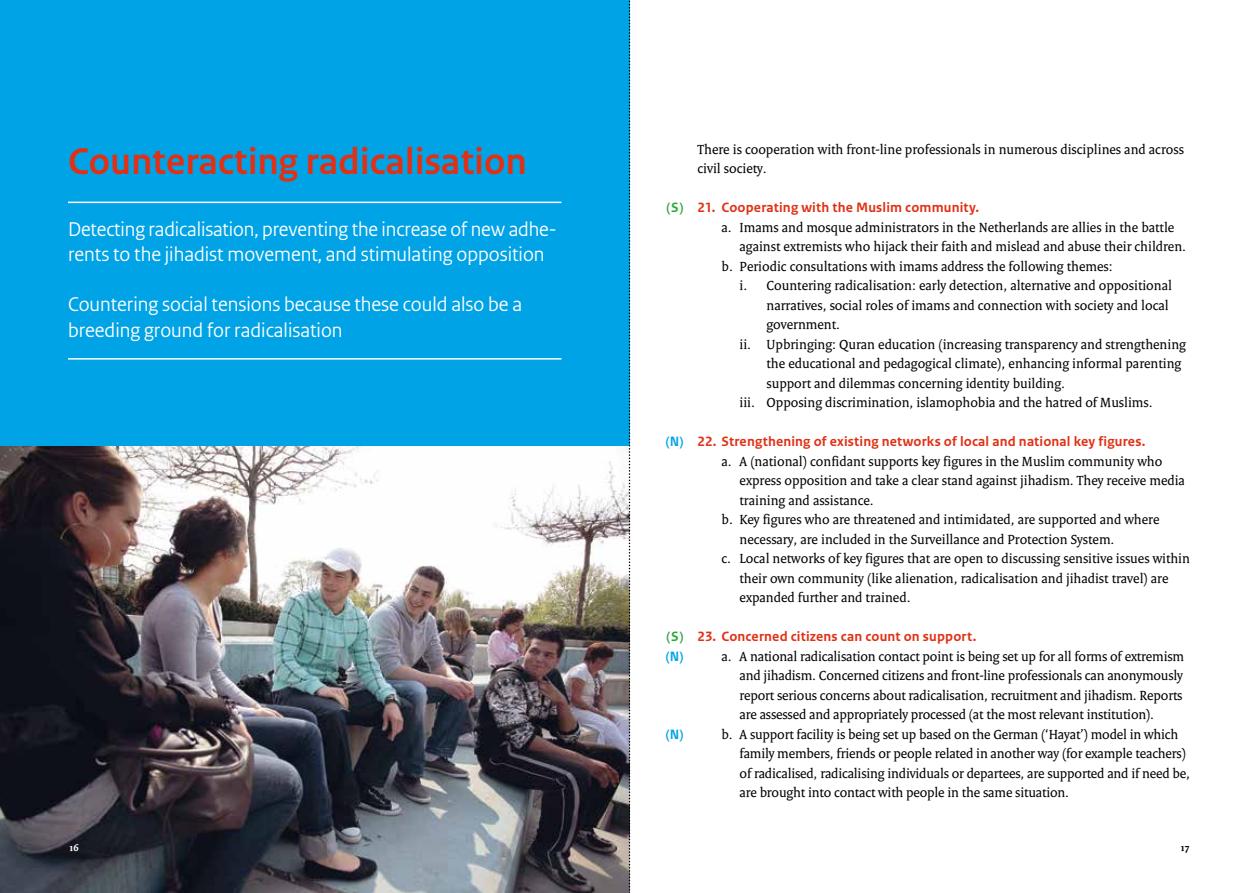
<style>
.page{position:relative;width:1259px;height:893px;background:#fff}
.page>*{position:absolute;margin:0;border:0;box-sizing:border-box;transform-origin:0 0}
.t1{font:700 39px "Rijksoverheid Sans Heading";letter-spacing:.01em;color:#e03116}
.t2{font:21px/25.2px "Rijksoverheid Sans Heading";color:#fff}
.t3{font:14.25px/19.5px "Rijksoverheid Serif";color:#000}
.t4{font:700 14.25px "Rijksoverheid Sans Text";letter-spacing:.015em;color:#e03116}
.t5{font:700 14.25px "Rijksoverheid Sans Text";color:#00a3e6}
.t6{font:700 14.25px "Rijksoverheid Sans Text";color:#2fa63a}
.t7{font:700 10.5px "Rijksoverheid Serif";color:#000}
.t8{font:700 10.5px "Rijksoverheid Serif";color:#fff}
</style>
<div class="page">
<div style="left:0;top:0;width:629px;height:893px;background:#00a3e6"></div>
<img style="left:0;top:446px;width:629px;height:447px">
<hr style="left:68px;top:202px;width:493px;height:1px;background:#fff">
<hr style="left:68px;top:358px;width:493px;height:2px;background:#fff">
<svg style="left:629px;top:0;width:1px;height:893px"></svg>
<h1 class="t1" style="left:68px;top:139px;width:460px">Counteracting radicalisation</h1>
<h2 class="t2" style="left:68px;top:217px;width:490px">Detecting radicalisation, preventing the increase of new adhe&shy;rents to the jihadist movement, and stimulating opposition</h2>
<h2 class="t2" style="left:68px;top:292px;width:455px">Countering social tensions because these could also be a breeding ground for radicalisation</h2>
<p class="t8" style="left:70px;top:841px;width:11px">16</p>
<p class="t6" style="left:666px;top:200px;width:18px">(S)</p>
<p class="t5" style="left:666px;top:434px;width:19px">(N)</p>
<p class="t6" style="left:666px;top:629px;width:18px">(S)</p>
<p class="t5" style="left:666px;top:648px;width:19px">(N)</p>
<p class="t5" style="left:666px;top:726px;width:19px">(N)</p>
<p class="t3" style="left:697px;top:139px;width:488px">There is cooperation with front-line professionals in numerous disciplines and across civil society.</p>
<p class="t4" style="left:697px;top:200px;width:283px">21. Cooperating with the Muslim community.</p>
<p class="t3" style="left:721px;top:217px;width:454px">a. Imams and mosque administrators in the Netherlands are allies in the battle</p>
<p class="t3" style="left:739px;top:237px;width:448px">against extremists who hijack their faith and mislead and abuse their children.</p>
<p class="t3" style="left:721px;top:256px;width:393px">b. Periodic consultations with imams address the following themes:</p>
<p class="t3" style="left:739px;top:276px;width:434px">i. Countering radicalisation: early detection, alternative and oppositional</p>
<p class="t3" style="left:766px;top:295px;width:403px">narratives, social roles of imams and connection with society and local</p>
<p class="t3" style="left:766px;top:315px;width:75px">government.</p>
<p class="t3" style="left:739px;top:334px;width:448px">ii. Upbringing: Quran education (increasing transparency and strengthening</p>
<p class="t3" style="left:766px;top:354px;width:416px">the educational and pedagogical climate), enhancing informal parenting</p>
<p class="t3" style="left:766px;top:373px;width:300px">support and dilemmas concerning identity building.</p>
<p class="t3" style="left:739px;top:393px;width:415px">iii. Opposing discrimination, islamophobia and the hatred of Muslims.</p>
<p class="t4" style="left:697px;top:434px;width:449px">22. Strengthening of existing networks of local and national key figures.</p>
<p class="t3" style="left:721px;top:451px;width:442px">a. A (national) confidant supports key figures in the Muslim community who</p>
<p class="t3" style="left:739px;top:471px;width:447px">express opposition and take a clear stand against jihadism. They receive media</p>
<p class="t3" style="left:739px;top:490px;width:136px">training and assistance.</p>
<p class="t3" style="left:721px;top:510px;width:439px">b. Key figures who are threatened and intimidated, are supported and where</p>
<p class="t3" style="left:739px;top:529px;width:376px">necessary, are included in the Surveillance and Protection System.</p>
<p class="t3" style="left:721px;top:549px;width:470px">c. Local networks of key figures that are open to discussing sensitive issues within</p>
<p class="t3" style="left:739px;top:568px;width:430px">their own community (like alienation, radicalisation and jihadist travel) are</p>
<p class="t3" style="left:739px;top:588px;width:172px">expanded further and trained.</p>
<p class="t4" style="left:697px;top:628px;width:280px">23. Concerned citizens can count on support.</p>
<p class="t3" style="left:721px;top:646px;width:464px">a. A national radicalisation contact point is being set up for all forms of extremism</p>
<p class="t3" style="left:739px;top:666px;width:445px">and jihadism. Concerned citizens and front-line professionals can anonymously</p>
<p class="t3" style="left:739px;top:685px;width:444px">report serious concerns about radicalisation, recruitment and jihadism. Reports</p>
<p class="t3" style="left:739px;top:705px;width:416px">are assessed and appropriately processed (at the most relevant institution).</p>
<p class="t3" style="left:721px;top:724px;width:458px">b. A support facility is being set up based on the German (‘Hayat’) model in which</p>
<p class="t3" style="left:739px;top:744px;width:448px">family members, friends or people related in another way (for example teachers)</p>
<p class="t3" style="left:739px;top:763px;width:452px">of radicalised, radicalising individuals or departees, are supported and if need be,</p>
<p class="t3" style="left:739px;top:783px;width:331px">are brought into contact with people in the same situation.</p>
<p class="t7" style="left:1180px;top:841px;width:10px">17</p>
</div>
